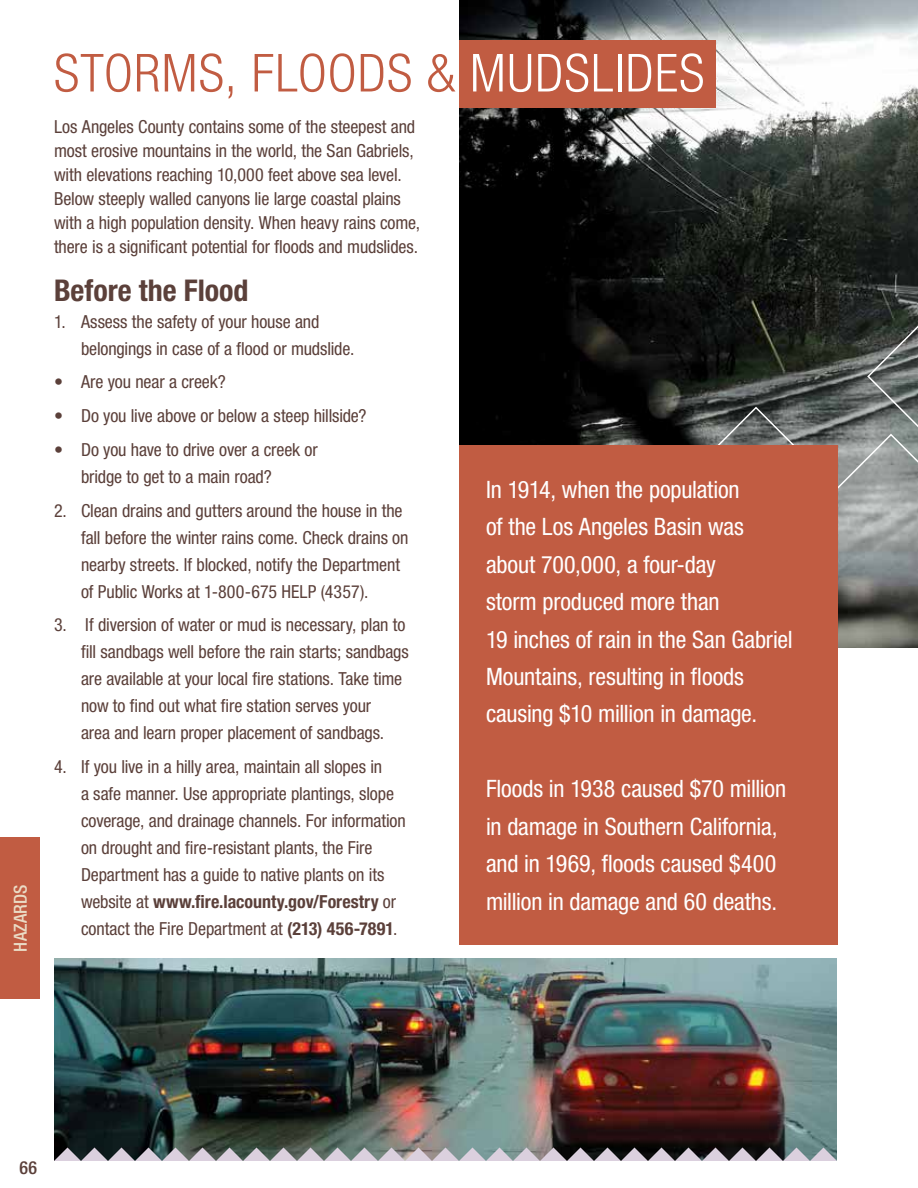
<style>
.page{position:relative;width:918px;height:1188px;background:#fff}
.page>*{position:absolute;margin:0;border:0;box-sizing:border-box;transform-origin:0 0}
.t1{font:300 condensed 52.5px "Helvetica Neue LT Std";letter-spacing:.02em;color:#c15c42}
.t2{font:700 condensed 30px "Helvetica Neue LT Std";color:#5b403a}
.t3{font:condensed 24px/37.5px "Helvetica Neue LT Std";letter-spacing:-.01em;color:#fff}
.t4{font:condensed 18px/27px "Helvetica Neue LT Std";letter-spacing:-.005em;color:#5b403a}
.t5{font:500 condensed 18px "Helvetica Neue LT Std";letter-spacing:.01em;color:#eadbc5}
.t6{font:500 condensed 18px "Helvetica Neue LT Std";color:#5b403a}
.s1{color:#fff}
.s2{font-weight:700}
</style>
<div class="page">
<div style="left:0;top:837px;width:40px;height:162px;background:#c15c42"></div>
<img style="left:459px;top:0;width:459px;height:446px">
<img style="left:54px;top:958px;width:783px;height:190px">
<svg style="left:54px;top:1148px;width:783px;height:13px;background:#8f8f95"></svg>
<svg style="left:714px;top:433px;width:204px;height:353px"></svg>
<svg style="left:866px;top:159px;width:52px;height:434px;background:#606563"></svg>
<div style="left:459px;top:446px;width:378px;height:499px;background:#c15c42"></div>
<div style="left:459px;top:40px;width:257px;height:68px;background:#c15c42"></div>
<p class="t5" style="left:10px;top:952px;width:69px;rotate:-90deg">HAZARDS</p>
<h1 class="t1" style="left:54px;top:43px;width:652px">STORMS, FLOODS &amp; <span class="s1">MUDSLIDES</span></h1>
<p class="t4" style="left:54px;top:114px;width:368px;line-height:24px">Los Angeles County contains some of the steepest and most erosive mountains in the world, the San Gabriels, with elevations reaching 10,000 feet above sea level.<br>Below steeply walled canyons lie large coastal plains with a high population density. When heavy rains come, there is a significant potential for floods and mudslides.</p>
<h2 class="t2" style="left:54px;top:272px;width:196px">Before the Flood</h2>
<p class="t4" style="left:81px;top:308px;width:275px;text-indent:-27px">1. Assess the safety of your house and belongings in case of a flood or mudslide.</p>
<p class="t4" style="left:54px;top:368px;width:173px">• Are you near a creek?</p>
<p class="t4" style="left:54px;top:402px;width:314px">• Do you live above or below a steep hillside?</p>
<p class="t4" style="left:81px;top:436px;width:238px;text-indent:-27px">• Do you have to drive over a creek or bridge to get to a main road?</p>
<p class="t4" style="left:81px;top:497px;width:329px;text-indent:-27px">2. Clean drains and gutters around the house in the fall before the winter rains come. Check drains on nearby streets. If blocked, notify the Department of Public Works at 1-800-675 HELP (4357).</p>
<p class="t4" style="left:81px;top:611px;width:329px;text-indent:-27px">3. If diversion of water or mud is necessary, plan to fill sandbags well before the rain starts; sandbags are available at your local fire stations. Take time now to find out what fire station serves your<br>area and learn proper placement of sandbags.</p>
<p class="t4" style="left:81px;top:753px;width:326px;text-indent:-27px">4. If you live in a hilly area, maintain all slopes in<br>a safe manner. Use appropriate plantings, slope coverage, and drainage channels. For information on drought and fire-resistant plants, the Fire Department has a guide to native plants on its website at <span class="s2">www.fire.lacounty.gov/Forestry</span> or contact the Fire Department at <span class="s2">(213) 456-7891</span>.</p>
<h3 class="t3" style="left:486px;top:470px;width:308px">In 1914, when the population<br>of the Los Angeles Basin was about 700,000, a four-day<br>storm produced more than<br>19 inches of rain in the San Gabriel<br>Mountains, resulting in floods causing $10 million in damage.</h3>
<h3 class="t3" style="left:486px;top:770px;width:302px">Floods in 1938 caused $70 million in damage in Southern California, and in 1969, floods caused $400 million in damage and 60 deaths.</h3>
<p class="t6" style="left:20px;top:1157px;width:19px">66</p>
</div>
